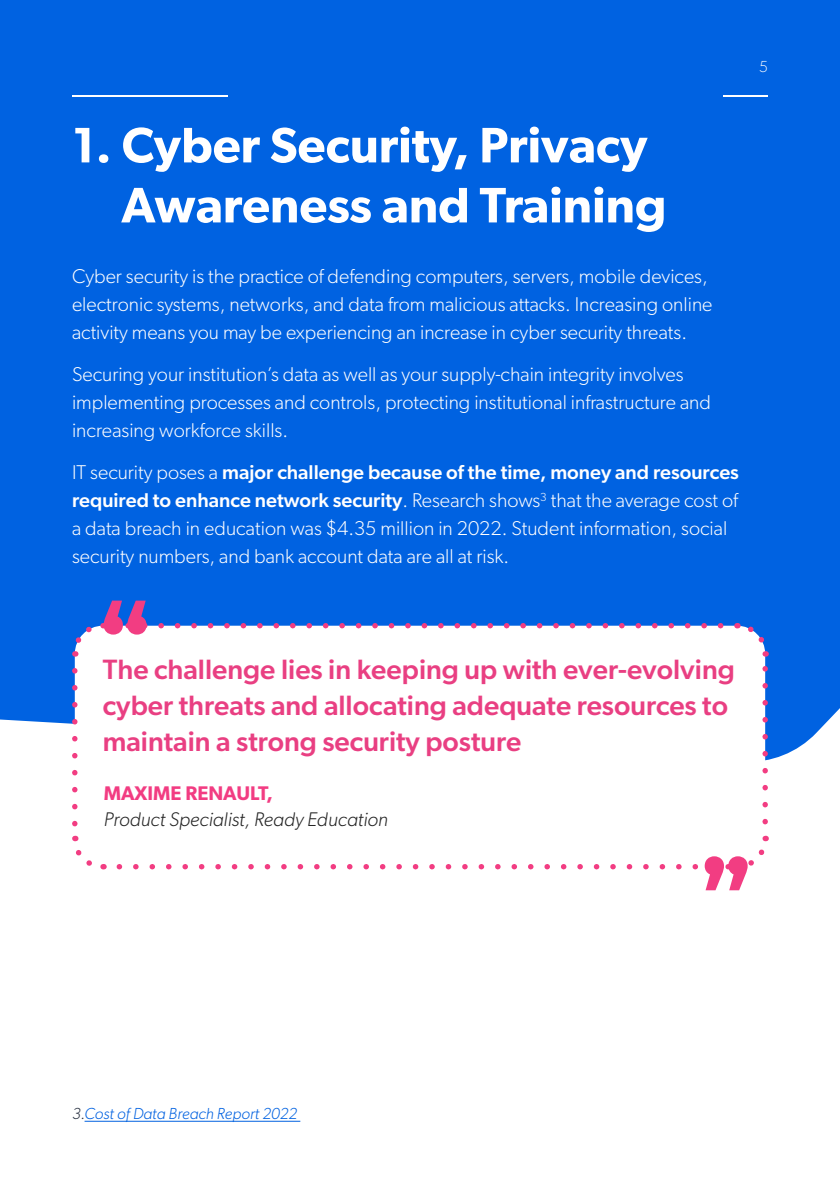
<style>
.page{position:relative;width:840px;height:1191px;background:#fff}
.page>*{position:absolute;margin:0;border:0;box-sizing:border-box;transform-origin:0 0}
.t1{font:700 100px "Montserrat";color:#f23d82}
.t2{font:600 50px/60px "Gibson";color:#fff}
.t3{font:500 28px/36px "Gibson";color:#e93f82}
.t4{font:300 20px/28px "Gibson";color:#fff}
.t5{font:italic 300 19.8px "Gibson";color:#242424}
.t6{font:600 19.8px "Gibson";color:#f23c82}
.t7{font:italic 300 16px "Gibson";color:#0061e0}
.t8{font:100 16px "Gibson";color:#fff}
.s1{font-weight:500}
.s2{color:#293242}
</style>
<div class="page">
<div style="left:0;top:0;width:839px;height:760px;background:#0062e1"></div>
<hr style="left:72px;top:95px;width:155px;height:1px;background:#fff">
<hr style="left:723px;top:95px;width:44px;height:1px;background:#fff">
<hr style="left:84px;top:1120px;width:216px;height:1px;background:#0061e0">
<div style="left:75px;top:625px;width:689px;height:241px;background:#fff;border-radius:28px"></div>
<svg style="left:119px;top:864px;width:609px;height:5px"></svg>
<svg style="left:762px;top:662px;width:5px;height:159px"></svg>
<svg style="left:111px;top:623px;width:609px;height:5px"></svg>
<svg style="left:69px;top:622px;width:27px;height:34px"></svg>
<svg style="left:71px;top:670px;width:33px;height:200px"></svg>
<svg style="left:748px;top:835px;width:21px;height:31px"></svg>
<svg style="left:736px;top:620px;width:32px;height:36px"></svg>
<p class="t8" style="left:758px;top:56px;width:10px">5</p>
<h2 class="t2" style="left:121px;top:114px;width:546px;text-indent:-49px">1. Cyber Security, Privacy<br>Awareness and Training</h2>
<p class="t4" style="left:72px;top:262px;width:641px">Cyber security is the practice of defending computers, servers, mobile devices, electronic systems, networks, and data from malicious attacks. Increasing online activity means you may be experiencing an increase in cyber security threats.</p>
<p class="t4" style="left:72px;top:360px;width:640px">Securing your institution’s data as well as your supply-chain integrity involves implementing processes and controls, protecting institutional infrastructure and increasing workforce skills.</p>
<p class="t4" style="left:72px;top:458px;width:668px">IT security poses a <span class="s1">major challenge because of the time, money and resources required to enhance network security</span>. Research shows<sup>3</sup> that the average cost of a data breach in education was $4.35 million in 2022. Student information, social security numbers, and bank account data are all at risk.</p>
<h1 class="t1" style="left:100px;top:567px;width:51px">“</h1>
<h3 class="t3" style="left:103px;top:651px;width:633px">The challenge lies in keeping up with ever-evolving cyber threats and allocating adequate resources to maintain a strong security posture</h3>
<p class="t6" style="left:104px;top:781px;width:171px">MAXIME RENAULT,</p>
<p class="t5" style="left:104px;top:807px;width:285px">Product Specialist, Ready Education</p>
<h1 class="t1" style="left:750px;top:923px;width:51px;rotate:-180deg">“</h1>
<p class="t7" style="left:72px;top:1103px;width:226px"><span class="s2">3.</span>Cost of Data Breach Report 2022</p>
</div>
